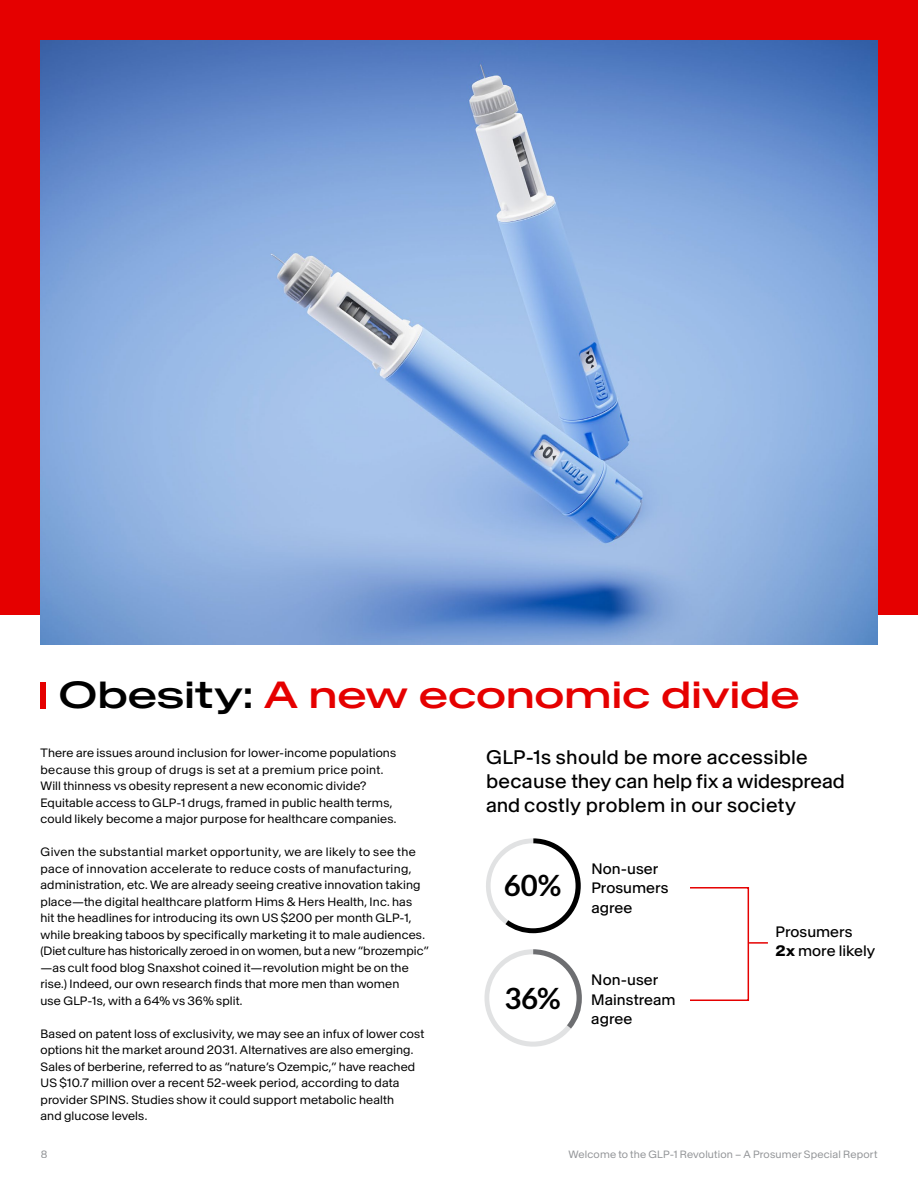
<style>
.page{position:relative;width:918px;height:1188px;background:#fff}
.page>*{position:absolute;margin:0;border:0;box-sizing:border-box;transform-origin:0 0}
.t1{font:500 37.5px "Baikal Exp";letter-spacing:-.005em;color:#e50000}
.t2{font:700 29.4px "Lato";color:#000}
.t3{font:19.5px/24px "Baikal Normal";letter-spacing:.015em;color:#000}
.t4{font:15px/19.5px "Baikal Normal";letter-spacing:.005em;color:#000}
.t5{font:12px/16.5px "Baikal";letter-spacing:.01em;color:#000}
.t6{font:10.5px "Baikal";letter-spacing:.015em;color:#939598}
.s1{color:#000}
.s2{font-weight:700}
</style>
<div class="page">
<div style="left:0;top:0;width:918px;height:615px;background:#e50000"></div>
<img style="left:41px;top:40px;width:837px;height:605px">
<div style="left:40px;top:682px;width:6px;height:26px;background:#e50000"></div>
<svg style="left:486px;top:838px;width:95px;height:95px"></svg>
<svg style="left:484px;top:949px;width:98px;height:98px"></svg>
<div style="left:689px;top:887px;width:60px;height:114px;border:2px solid #e50000"></div>
<svg style="left:749px;top:942px;width:19px;height:2px"></svg>
<h1 class="t1" style="left:58px;top:672px;width:743px"><span class="s1">Obesity:</span> A new economic divide</h1>
<h3 class="t3" style="left:486px;top:744px;width:360px">GLP-1s should be more accessible because they can help fix a widespread and costly problem in our society</h3>
<p class="t5" style="left:40px;top:744px;width:357px">There are issues around inclusion for lower-income populations because this group of drugs is set at a premium price point.<br>Will thinness vs obesity represent a new economic divide?<br>Equitable access to GLP-1 drugs, framed in public health terms, could likely become a major purpose for healthcare companies.</p>
<p class="t5" style="left:40px;top:843px;width:390px">Given the substantial market opportunity, we are likely to see the pace of innovation accelerate to reduce costs of manufacturing, administration, etc. We are already seeing creative innovation taking place—the digital healthcare platform Hims &amp; Hers Health, Inc. has hit the headlines for introducing its own US $200 per month GLP-1, while breaking taboos by specifically marketing it to male audiences. (Diet culture has historically zeroed in on women, but a new “brozempic” —as cult food blog Snaxshot coined it—revolution might be on the rise.) Indeed, our own research finds that more men than women<br>use GLP-1s, with a 64% vs 36% split.</p>
<p class="t5" style="left:40px;top:1025px;width:385px">Based on patent loss of exclusivity, we may see an infux of lower cost options hit the market around 2031. Alternatives are also emerging.<br>Sales of berberine, referred to as “nature’s Ozempic,” have reached US $10.7 million over a recent 52-week period, according to data provider SPINS. Studies show it could support metabolic health<br>and glucose levels.</p>
<p class="t4" style="left:591px;top:858px;width:79px">Non-user<br>Prosumers agree</p>
<h2 class="t2" style="left:504px;top:869px;width:59px">60%</h2>
<p class="t4" style="left:776px;top:921px;width:101px">Prosumers<br><span class="s2">2x</span> more likely</p>
<p class="t4" style="left:591px;top:970px;width:86px">Non-user<br>Mainstream agree</p>
<h2 class="t2" style="left:504px;top:981px;width:58px">36%</h2>
<p class="t6" style="left:40px;top:1148px;width:8px">8</p>
<p class="t6" style="left:568px;top:1148px;width:311px">Welcome to the GLP-1 Revolution – A Prosumer Special Report</p>
</div>
